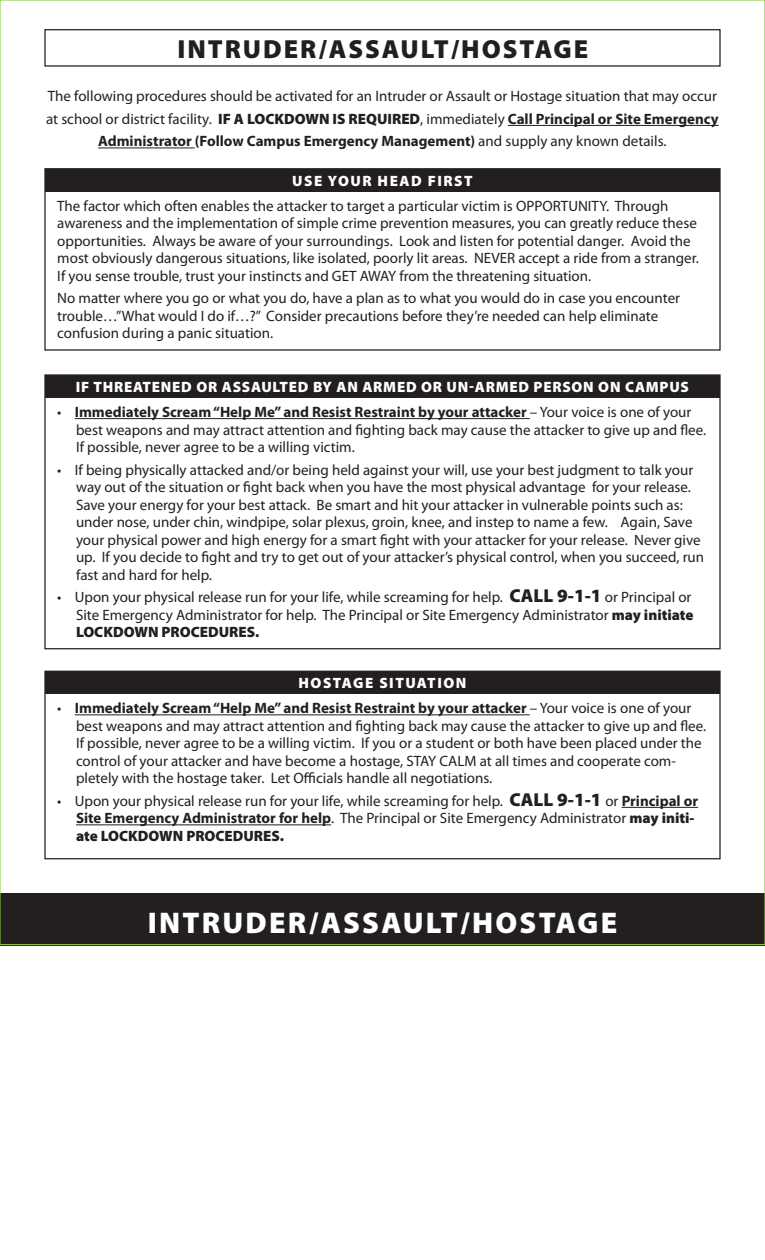
<style>
.page{position:relative;width:765px;height:1260px;background:#fff}
.page>*{position:absolute;margin:0;border:0;box-sizing:border-box;transform-origin:0 0}
.t1{font:900 30px "Myriad Pro";letter-spacing:.075em;color:#fff}
.t2{font:900 26.25px "Myriad Pro";letter-spacing:.075em;color:#231f20}
.t3{font:15px/17.5px "Myriad Pro";color:#231f20}
.t4{font:900 15px "Myriad Pro";letter-spacing:.05em;color:#fff}
.t5{font:900 15px "Myriad Pro";letter-spacing:.1em;color:#fff}
.s1{font-weight:900}
.s2{font-weight:700}
.s3{font-weight:900;font-size:18.75px}
</style>
<div class="page">
<div style="left:0;top:893px;width:765px;height:53px;background:#231f20"></div>
<div style="left:44px;top:29px;width:677px;height:38px;border:1px solid #231f20"></div>
<hr style="left:508px;top:125px;width:211px;height:1px;background:#231f20">
<hr style="left:98px;top:148px;width:97px;height:1px;background:#231f20">
<div style="left:44px;top:168px;width:677px;height:183px;border:1px solid #231f20"></div>
<div style="left:45px;top:169px;width:675px;height:23px;background:#231f20"></div>
<div style="left:45px;top:375px;width:675px;height:23px;background:#231f20"></div>
<hr style="left:75px;top:418px;width:455px;height:1px;background:#231f20">
<div style="left:45px;top:671px;width:675px;height:23px;background:#231f20"></div>
<hr style="left:75px;top:714px;width:455px;height:1px;background:#231f20">
<hr style="left:622px;top:807px;width:76px;height:1px;background:#231f20">
<hr style="left:76px;top:824px;width:255px;height:1px;background:#231f20">
<h2 class="t2" style="left:177px;top:32px;width:412px">INTRUDER/ASSAULT/HOSTAGE</h2>
<p class="t3" style="left:46px;top:85px;width:674px;line-height:22.5px;text-align:center">The following procedures should be activated for an Intruder or Assault or Hostage situation that may occur at school or district facility. <span class="s1">IF A LOCKDOWN IS REQUIRED</span>, immediately <span class="s2">Call Principal or Site Emergency<br>Administrator (Follow Campus Emergency Management)</span> and supply any known details.</p>
<p class="t5" style="left:292px;top:171px;width:182px">USE YOUR HEAD FIRST</p>
<p class="t3" style="left:57px;top:197px;width:643px">The factor which often enables the attacker to target a particular victim is OPPORTUNITY. Through awareness and the implementation of simple crime prevention measures, you can greatly reduce these opportunities. Always be aware of your surroundings. Look and listen for potential danger. Avoid the most obviously dangerous situations, like isolated, poorly lit areas. NEVER accept a ride from a stranger.<br>If you sense trouble, trust your instincts and GET AWAY from the threatening situation.</p>
<p class="t3" style="left:57px;top:289px;width:624px">No matter where you go or what you do, have a plan as to what you would do in case you encounter trouble…”What would I do if…?” Consider precautions before they’re needed can help eliminate confusion during a panic situation.</p>
<p class="t4" style="left:76px;top:377px;width:615px">IF THREATENED OR ASSAULTED BY AN ARMED OR UN-ARMED PERSON ON CAMPUS</p>
<p class="t3" style="left:76px;top:403px;width:632px;text-indent:-19px">• <span class="s2">Immediately Scream “Help Me” and Resist Restraint by your attacker</span> – Your voice is one of your best weapons and may attract attention and fighting back may cause the attacker to give up and flee.<br>If possible, never agree to be a willing victim.</p>
<p class="t3" style="left:76px;top:461px;width:630px;text-indent:-19px">• If being physically attacked and/or being held against your will, use your best judgment to talk your way out of the situation or fight back when you have the most physical advantage for your release.<br>Save your energy for your best attack. Be smart and hit your attacker in vulnerable points such as: under nose, under chin, windpipe, solar plexus, groin, knee, and instep to name a few. Again, Save your physical power and high energy for a smart fight with your attacker for your release. Never give up. If you decide to fight and try to get out of your attacker’s physical control, when you succeed, run fast and hard for help.</p>
<p class="t3" style="left:76px;top:588px;width:619px;text-indent:-19px">• Upon your physical release run for your life, while screaming for help. <span class="s3">CALL 9-1-1</span> or Principal or<br>Site Emergency Administrator for help. The Principal or Site Emergency Administrator <span class="s1">may initiate<br>LOCKDOWN PROCEDURES.</span></p>
<p class="t5" style="left:299px;top:673px;width:169px">HOSTAGE SITUATION</p>
<p class="t3" style="left:76px;top:699px;width:632px;text-indent:-19px">• <span class="s2">Immediately Scream “Help Me” and Resist Restraint by your attacker</span> – Your voice is one of your best weapons and may attract attention and fighting back may cause the attacker to give up and flee.<br>If possible, never agree to be a willing victim. If you or a student or both have been placed under the control of your attacker and have become a hostage, STAY CALM at all times and cooperate com&shy;pletely with the hostage taker. Let Officials handle all negotiations.</p>
<p class="t3" style="left:76px;top:792px;width:624px;text-indent:-19px">• Upon your physical release run for your life, while screaming for help. <span class="s3">CALL 9-1-1</span> or <span class="s2">Principal or<br>Site Emergency Administrator for help</span>. The Principal or Site Emergency Administrator <span class="s1">may initi&shy;ate LOCKDOWN PROCEDURES.</span></p>
<h1 class="t1" style="left:148px;top:903px;width:471px">INTRUDER/ASSAULT/HOSTAGE</h1>
</div>
